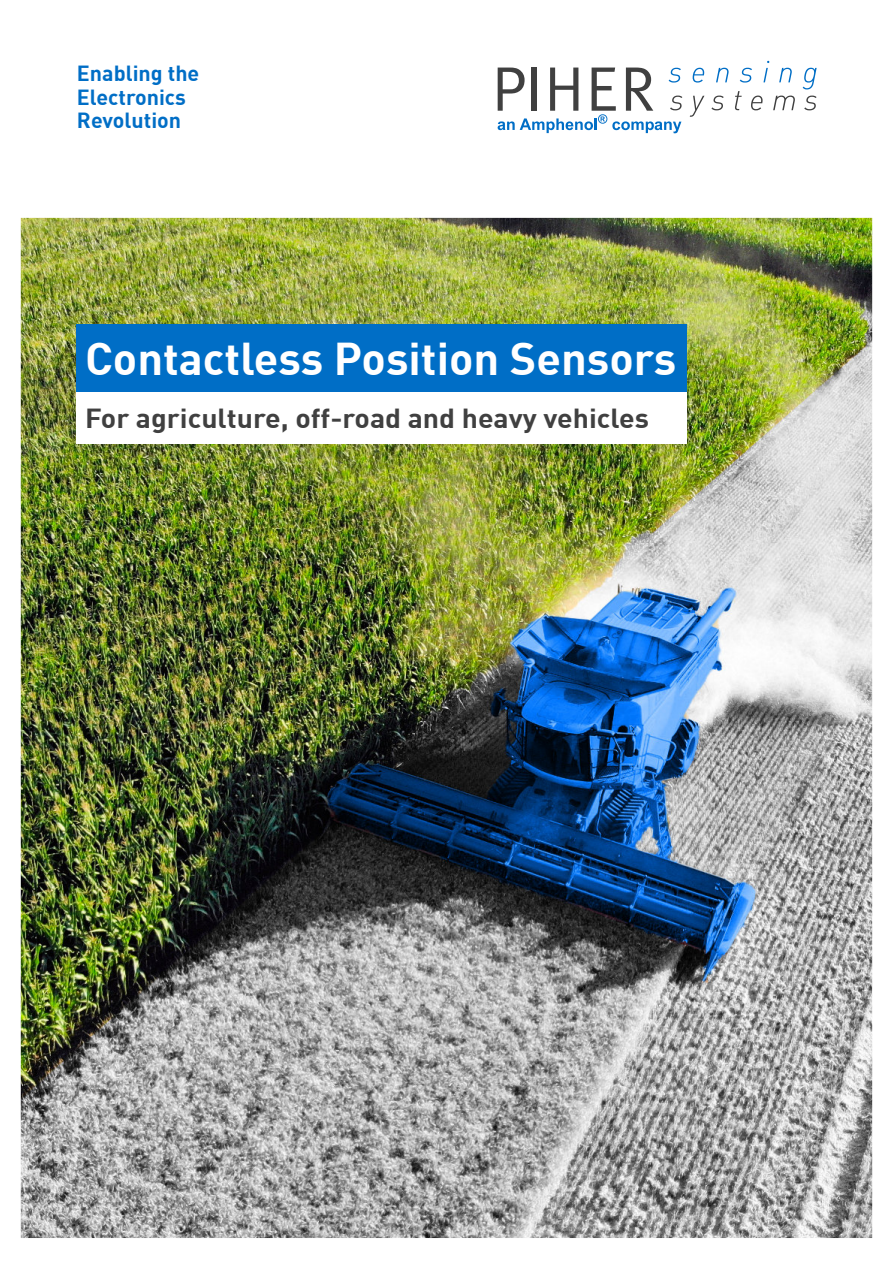
<style>
.page{position:relative;width:893px;height:1263px;background:#fff}
.page>*{position:absolute;margin:0;border:0;box-sizing:border-box;transform-origin:0 0}
.t1{font:700 45px "DIN";color:#fff}
.t2{font:700 27px "DIN";color:#404040;scale:1.05 1}
.t3{font:700 21.45px/23.5px "DIN";color:#006ec6}
</style>
<div class="page">
<svg style="left:693px;top:68px;width:11px;height:15px"></svg>
<svg style="left:716px;top:68px;width:13px;height:14px"></svg>
<svg style="left:740px;top:68px;width:12px;height:15px"></svg>
<svg style="left:763px;top:61px;width:6px;height:21px"></svg>
<svg style="left:779px;top:68px;width:13px;height:14px"></svg>
<svg style="left:803px;top:68px;width:14px;height:21px"></svg>
<svg style="left:690px;top:96px;width:14px;height:21px"></svg>
<svg style="left:711px;top:96px;width:13px;height:14px"></svg>
<svg style="left:735px;top:91px;width:7px;height:19px"></svg>
<svg style="left:751px;top:96px;width:12px;height:14px"></svg>
<svg style="left:773px;top:96px;width:22px;height:14px"></svg>
<svg style="left:804px;top:96px;width:13px;height:14px"></svg>
<svg style="left:498px;top:68px;width:184px;height:65px"></svg>
<img style="left:20px;top:217px;width:853px;height:1021px">
<p class="t3" style="left:77px;top:64px;width:124px">Enabling the<br>Electronics<br>Revolution</p>
<h1 class="t1" style="left:85px;top:343px;width:593px">Contactless Position Sensors</h1>
<p class="t2" style="left:85px;top:409px;width:539px">For agriculture, off-road and heavy vehicles</p>
</div>
